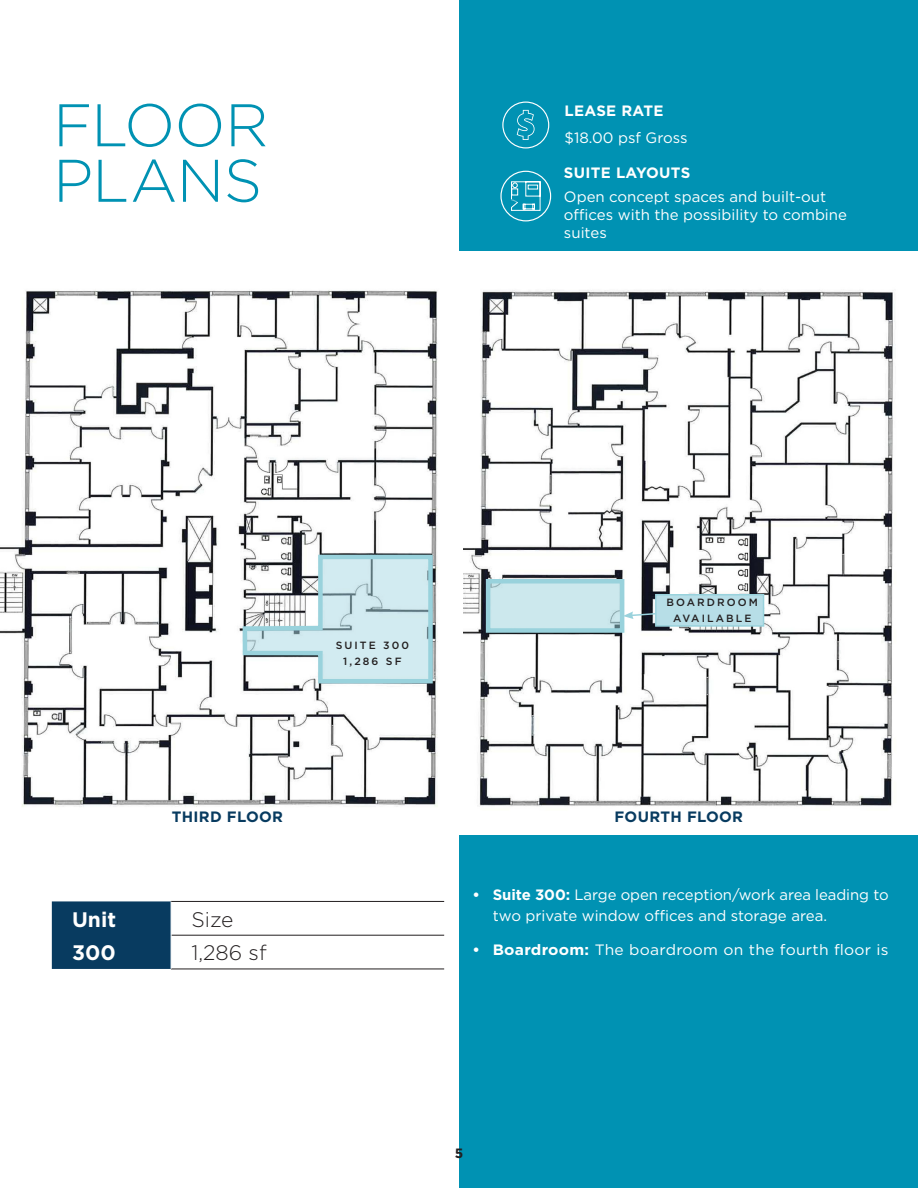
<style>
.page{position:relative;width:918px;height:1188px;background:#fff}
.page>*{position:absolute;margin:0;border:0;box-sizing:border-box;transform-origin:0 0}
.Page_Headline{font:300 60px/55.5px "Gotham";letter-spacing:-.01em;color:#0092b3}
.t1{font:300 21px "Gotham";color:#231f20}
.t2{font:700 21px "Gotham";color:#fff}
.Paragraph_Style{font:15px/18px "Gotham";color:#fff}
.Paragraph_Style-2{font:15px "Gotham";color:#fff;scale:1.04 1}
.t3{font:700 15px "Gotham";letter-spacing:.02em;color:#fff}
.Paragraph_Style-3{font:700 15px "Gotham";letter-spacing:.02em;color:#083b60}
.t4{font:700 13.5px "Gotham";color:#231f20}
.t5{font:500 10.5px "Gotham";letter-spacing:.2em;color:#231f20}
.s1{font-weight:700}
</style>
<div class="page">
<div style="left:459px;top:0;width:459px;height:1188px;background:#0092b3"></div>
<div style="left:459px;top:251px;width:459px;height:584px;background:#fff"></div>
<img style="left:463px;top:290px;width:432px;height:516px">
<img style="left:0;top:290px;width:438px;height:517px">
<svg style="left:240px;top:552px;width:195px;height:134px"></svg>
<svg style="left:502px;top:102px;width:47px;height:46px"></svg>
<svg style="left:500px;top:171px;width:51px;height:50px"></svg>
<div style="left:655px;top:594px;width:109px;height:33px;background:#b7dee7;border:2px solid #99d2dc"></div>
<svg style="left:624px;top:611px;width:33px;height:8px"></svg>
<div style="left:52px;top:901px;width:119px;height:68px;background:#083b60"></div>
<hr style="left:171px;top:901px;width:273px;height:1px;background:#231f20">
<hr style="left:171px;top:935px;width:273px;height:1px;background:#231f20">
<hr style="left:171px;top:969px;width:273px;height:1px;background:#231f20">
<hr style="left:171px;top:935px;width:1px;height:34px;background:#fff">
<div style="left:488px;top:581px;width:134px;height:50px;background:#cce8ed"></div>
<div style="left:486px;top:579px;width:138px;height:54px;border:4px solid #99d2dc"></div>
<p class="Page_Headline" style="left:53px;top:96px;width:217px">FLOOR<br>PLANS</p>
<p class="t5" style="left:336px;top:638px;width:75px">SUITE 300</p>
<p class="t5" style="left:343px;top:655px;width:60px">1,286 SF</p>
<p class="t3" style="left:564px;top:101px;width:100px">LEASE RATE</p>
<p class="Paragraph_Style" style="left:564px;top:129px;width:125px">$18.00 psf Gross</p>
<p class="t3" style="left:564px;top:162px;width:128px">SUITE LAYOUTS</p>
<p class="Paragraph_Style" style="left:564px;top:187px;width:285px">Open concept spaces and built-out offices with the possibility to combine suites</p>
<p class="t5" style="left:666px;top:595px;width:93px">BOARDROOM</p>
<p class="t5" style="left:673px;top:612px;width:80px">AVAILABLE</p>
<p class="Paragraph_Style-3" style="left:172px;top:807px;width:113px">THIRD FLOOR</p>
<p class="Paragraph_Style-3" style="left:615px;top:807px;width:130px">FOURTH FLOOR</p>
<p class="t2" style="left:72px;top:905px;width:46px">Unit</p>
<p class="t1" style="left:191px;top:906px;width:44px">Size</p>
<p class="t2" style="left:72px;top:939px;width:45px">300</p>
<p class="t1" style="left:191px;top:940px;width:77px">1,286 sf</p>
<p class="Paragraph_Style" style="left:493px;top:884px;width:397px;line-height:21px;text-indent:-20px"><span class="s1">• Suite 300:</span> Large open reception/work area leading to two private window offices and storage area.</p>
<p class="Paragraph_Style-2" style="left:472px;top:940px;width:402px"><span class="s1">• Boardroom:</span> The boardroom on the fourth floor is</p>
<p class="t4" style="left:455px;top:1144px;width:10px">5</p>
</div>
